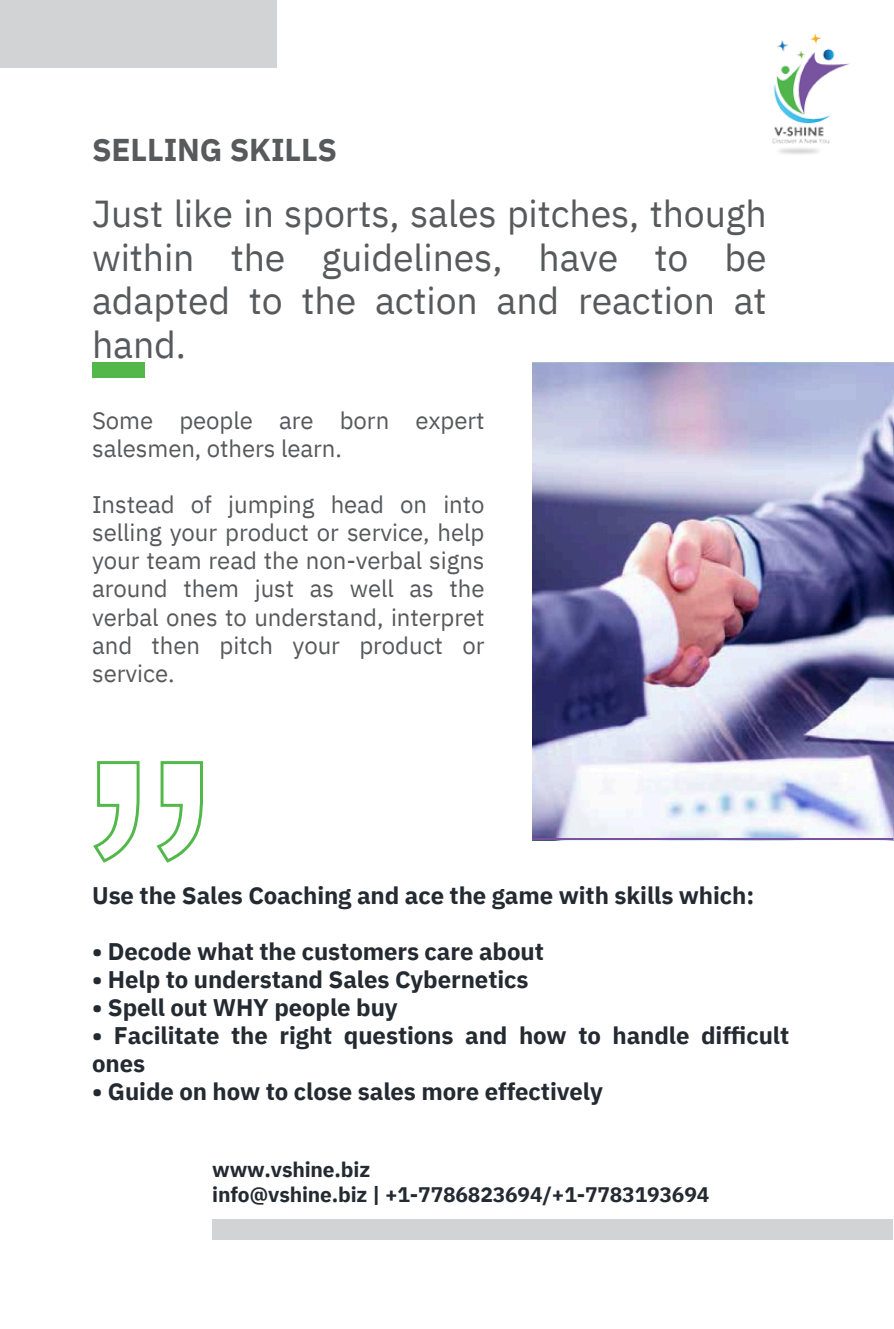
<style>
.page{position:relative;width:894px;height:1329px;background:#fff}
.page>*{position:absolute;margin:0;border:0;box-sizing:border-box;transform-origin:0 0}
.t1{font:37.4px/43.8px "IBM Plex Sans";letter-spacing:-.005em;color:#58595b;text-align:justify}
.t2{font:700 31.4px "IBM Plex Sans";letter-spacing:-.005em;color:#58595b}
.t3{font:700 24px/28.2px "IBM Plex Sans";letter-spacing:-.005em;color:#242a31}
.t4{font:24px/28.2px "IBM Plex Sans";letter-spacing:-.005em;color:#58595b}
.t5{font:700 21px "IBM Plex Sans";letter-spacing:-.01em;color:#242a31}
</style>
<div class="page">
<div style="left:0;top:0;width:276px;height:67px;background:#d1d3d4"></div>
<svg style="left:93px;top:761px;width:110px;height:102px"></svg>
<div style="left:212px;top:1219px;width:680px;height:20px;background:#d1d3d4"></div>
<img style="left:92px;top:363px;width:53px;height:15px">
<img style="left:772px;top:33px;width:78px;height:121px">
<img style="left:532px;top:364px;width:361px;height:474px">
<h2 class="t2" style="left:92px;top:128px;width:247px">SELLING SKILLS</h2>
<h4 class="t1" style="left:92px;top:191px;width:676px">Just like in sports, sales pitches, though within the guidelines, have to be adapted to the action and reaction at hand.</h4>
<p class="t4" style="left:92px;top:406px;width:394px">Some people are born expert salesmen, others learn.</p>
<h1 class="t4" style="left:92px;top:490px;width:394px;text-align:justify">Instead of jumping head on into selling your product or service, help your team read the non-verbal signs around them just as well as the verbal ones to understand, interpret and then pitch your product or service.</h1>
<p class="t3" style="left:92px;top:881px;width:664px">Use the Sales Coaching and ace the game with skills which:</p>
<h4 class="t3" style="left:92px;top:937px;width:453px">• Decode what the customers care about</h4>
<h4 class="t3" style="left:92px;top:965px;width:438px">• Help to understand Sales Cybernetics</h4>
<h4 class="t3" style="left:92px;top:993px;width:307px">• Spell out WHY people buy</h4>
<h4 class="t3" style="left:92px;top:1021px;width:699px">• Facilitate the right questions and how to handle difficult ones</h4>
<h4 class="t3" style="left:92px;top:1077px;width:512px">• Guide on how to close sales more effectively</h4>
<p class="t5" style="left:212px;top:1156px;width:160px">www.vshine.biz</p>
<p class="t5" style="left:212px;top:1180px;width:499px">info@vshine.biz | +1-7786823694/+1-7783193694</p>
</div>
